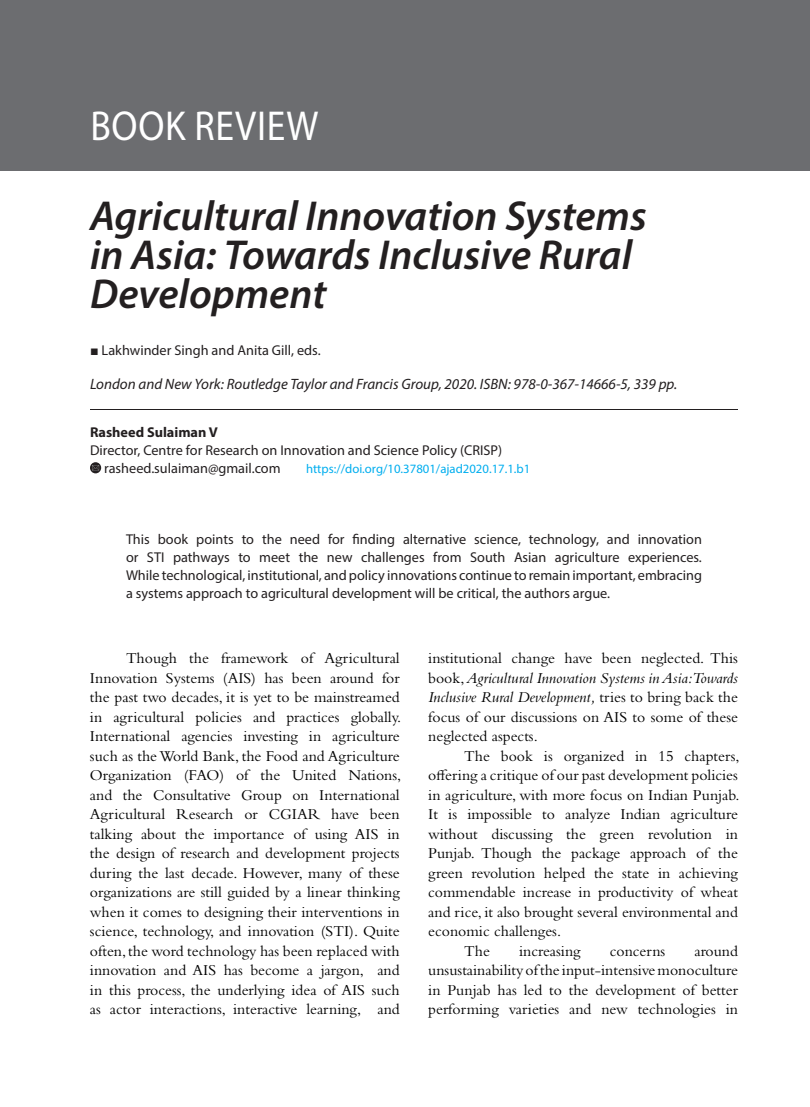
<style>
.page{position:relative;width:810px;height:1107px;background:#fff}
.page>*{position:absolute;margin:0;border:0;box-sizing:border-box;transform-origin:0 0}
.t1{font:italic 600 42px/39px "Myriad Pro";color:#231f20}
.t2{font:42px "Myriad Pro";letter-spacing:.02em;color:#fff;scale:.9 1}
.t3{font:15.75px/19.5px "Bembo Std";color:#000;text-align:justify}
.t4{font:italic 15px "Myriad Pro";color:#231f20}
.t5{font:14.25px/18px "Myriad Pro";color:#231f20}
.t6{font:700 14.25px "Myriad Pro";color:#231f20}
.t7{font:12.75px "Myriad Pro";color:#00aeef}
.s1{font-family:"Times New Roman"}
.s2{font-style:italic}
</style>
<div class="page">
<svg style="left:90px;top:462px;width:11px;height:11px"></svg>
<svg style="left:92px;top:465px;width:7px;height:5px"></svg>
<div style="left:0;top:0;width:810px;height:171px;background:#6c6d70"></div>
<hr style="left:90px;top:409px;width:648px;height:1px;background:#231f20">
<h1 class="t2" style="left:90px;top:100px;width:255px">BOOK REVIEW</h1>
<h1 class="t1" style="left:90px;top:196px;width:558px">Agricultural Innovation Systems in Asia: Towards Inclusive Rural<br>Development</h1>
<p class="t5" style="left:90px;top:341px;width:232px"><span class="s1">■</span> Lakhwinder Singh and Anita Gill, eds.</p>
<p class="t4" style="left:90px;top:375px;width:589px">London and New York: Routledge Taylor and Francis Group, 2020. ISBN: 978-0-367-14666-5, 339 pp.</p>
<p class="t6" style="left:90px;top:423px;width:129px">Rasheed Sulaiman V</p>
<p class="t5" style="left:104px;top:441px;width:399px;text-indent:-14px">Director, Centre for Research on Innovation and Science Policy (CRISP) rasheed.sulaiman@gmail.com</p>
<p class="t7" style="left:306px;top:461px;width:226px">https://doi.org/10.37801/ajad2020.17.1.b1</p>
<p class="t5" style="left:126px;top:530px;width:578px;text-align:justify">This book points to the need for finding alternative science, technology, and innovation or STI pathways to meet the new challenges from South Asian agriculture experiences.<br>While technological, institutional, and policy innovations continue to remain important, embracing a systems approach to agricultural development will be critical, the authors argue.</p>
<p class="t3" style="left:90px;top:648px;width:313px;text-indent:36px">Though the framework of Agricultural Innovation Systems (AIS) has been around for the past two decades, it is yet to be mainstreamed in agricultural policies and practices globally.<br>International agencies investing in agriculture such as the World Bank, the Food and Agriculture Organization (FAO) of the United Nations, and the Consultative Group on International Agricultural Research or CGIAR have been talking about the importance of using AIS in the design of research and development projects during the last decade. However, many of these organizations are still guided by a linear thinking when it comes to designing their interventions in science, technology, and innovation (STI). Quite often, the word technology has been replaced with innovation and AIS has become a jargon, and in this process, the underlying idea of AIS such as actor interactions, interactive learning, and</p>
<p class="t3" style="left:428px;top:648px;width:311px">institutional change have been neglected. This book, <span class="s2">Agricultural Innovation Systems in Asia: Towards Inclusive Rural Development,</span> tries to bring back the focus of our discussions on AIS to some of these neglected aspects.</p>
<p class="t3" style="left:464px;top:746px;width:277px">The book is organized in 15 chapters,</p>
<p class="t3" style="left:428px;top:765px;width:311px">offering a critique of our past development policies</p>
<p class="t3" style="left:428px;top:785px;width:313px">in agriculture, with more focus on Indian Punjab.</p>
<p class="t3" style="left:428px;top:804px;width:311px">It is impossible to analyze Indian agriculture</p>
<p class="t3" style="left:428px;top:824px;width:311px">without discussing the green revolution in</p>
<p class="t3" style="left:428px;top:843px;width:311px">Punjab. Though the package approach of the</p>
<p class="t3" style="left:428px;top:863px;width:311px">green revolution helped the state in achieving</p>
<p class="t3" style="left:428px;top:882px;width:311px">commendable increase in productivity of wheat</p>
<p class="t3" style="left:428px;top:902px;width:311px">and rice, it also brought several environmental and</p>
<p class="t3" style="left:428px;top:921px;width:134px">economic challenges.</p>
<p class="t3" style="left:464px;top:941px;width:27px">The</p>
<p class="t3" style="left:519px;top:941px;width:63px">increasing</p>
<p class="t3" style="left:610px;top:941px;width:57px">concerns</p>
<p class="t3" style="left:428px;top:941px;width:311px;text-indent:266px">around unsustainability of the input-intensive monoculture in Punjab has led to the development of better performing varieties and new technologies in</p>
</div>
